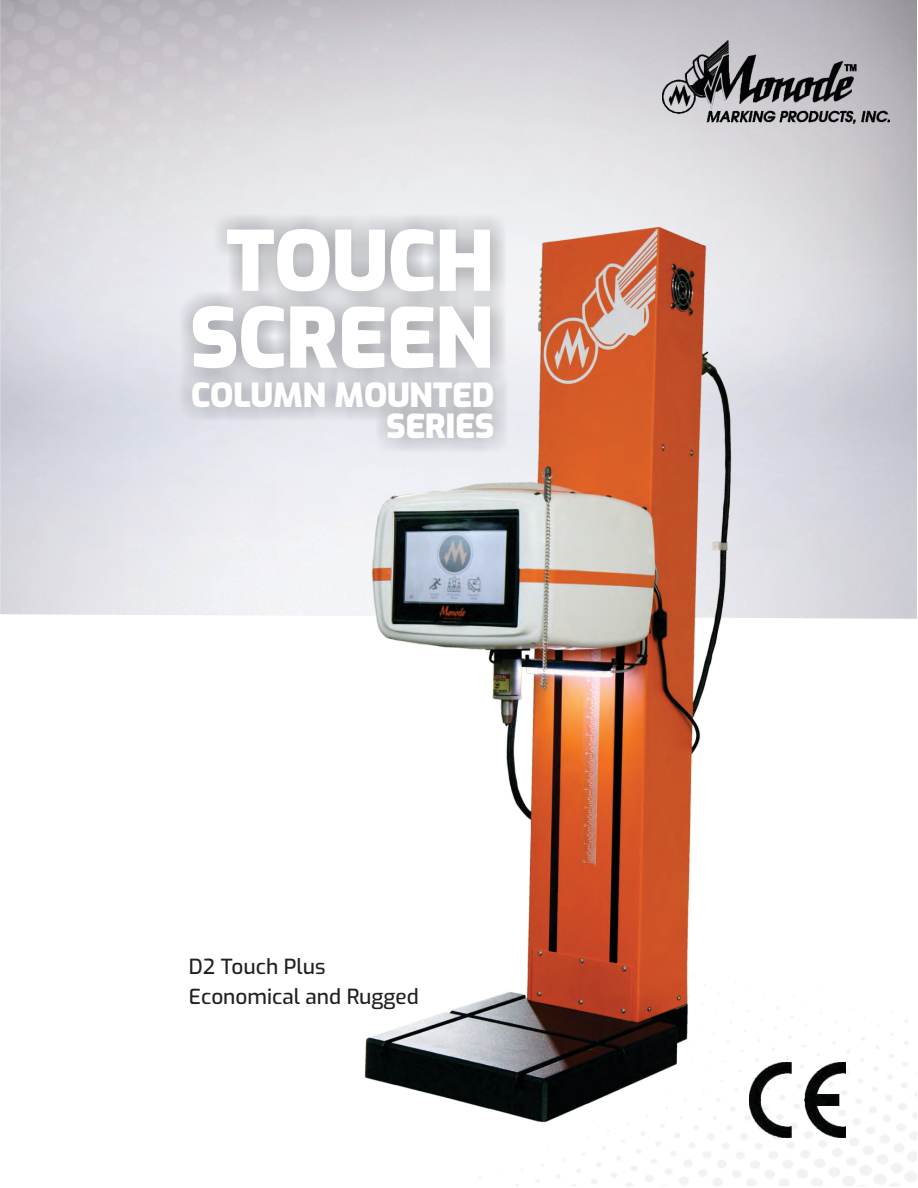
<style>
.page{position:relative;width:918px;height:1188px;background:#fff}
.page>*{position:absolute;margin:0;border:0;box-sizing:border-box;transform-origin:0 0}
.t1{font:900 82.5px/76.8px "Exo";letter-spacing:-.01em;color:#fff;text-align:center}
.t2{font:900 33px/30.8px "Exo";letter-spacing:-.01em;color:#fff;text-align:right}
.t3{font:500 20.85px/29.2px "Exo";color:#231f20}
</style>
<div class="page">
<img style="left:0;top:0;width:917px;height:619px">
<img style="left:0;top:0;width:465px;height:397px">
<div style="left:178px;top:214px;width:330px;height:239px;background:#808285;opacity:.68"></div>
<img style="left:750px;top:1062px;width:96px;height:76px">
<img style="left:663px;top:40px;width:226px;height:84px">
<img style="left:344px;top:214px;width:406px;height:924px">
<h1 class="t1" style="left:190px;top:225px;width:306px">TOUCH<br>SCREEN</h1>
<h2 class="t2" style="left:191px;top:381px;width:305px">COLUMN MOUNTED<br>SERIES</h2>
<p class="t3" style="left:189px;top:953px;width:231px">D2 Touch Plus<br>Economical and Rugged</p>
</div>
